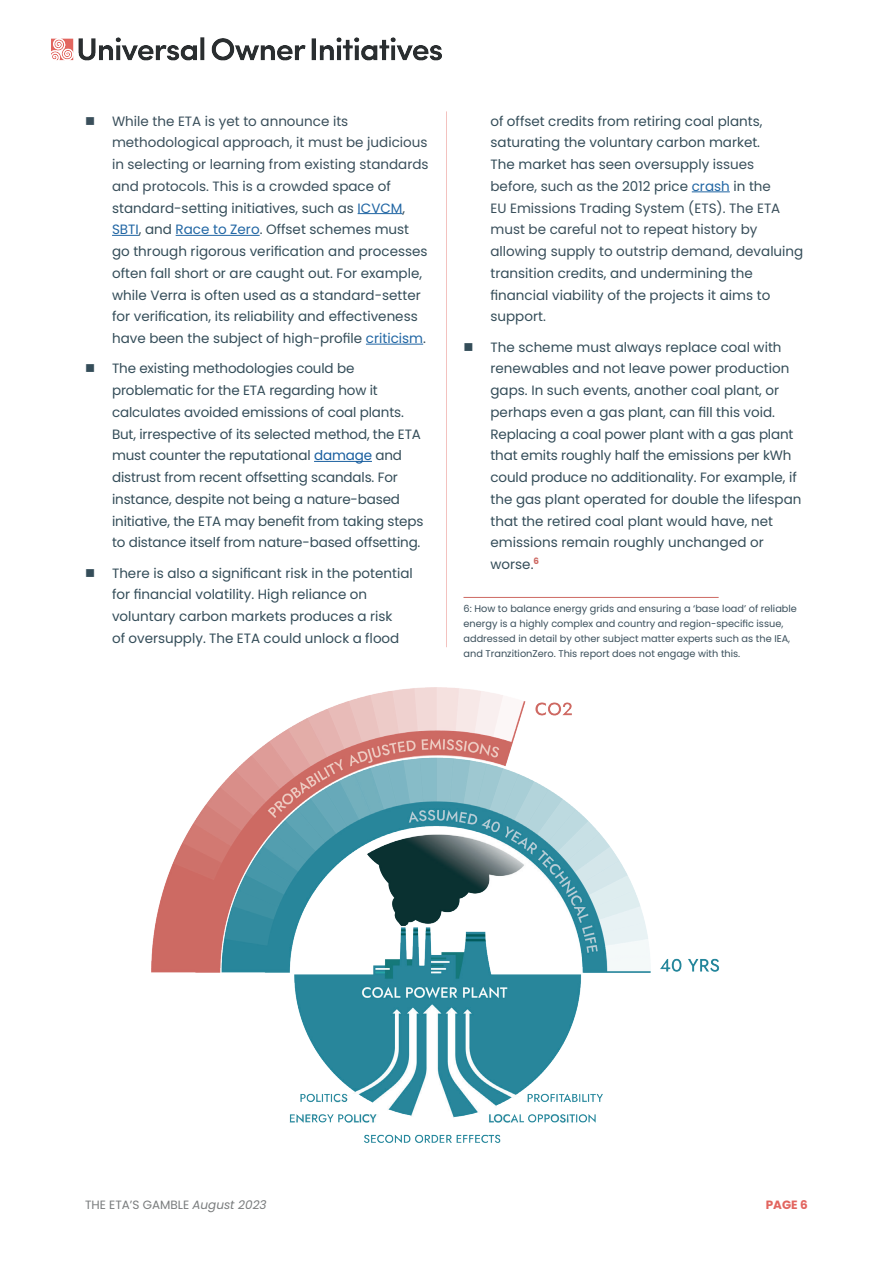
<style>
.page{position:relative;width:893px;height:1263px;background:#fff}
.page>*{position:absolute;margin:0;border:0;box-sizing:border-box;transform-origin:0 0}
.t1{font:13.5px/21.8px "Poppins";color:#344d59}
.t2{font:12px "Poppins";color:#797c7d}
.t3{font:700 12px "Poppins";color:#e2655f}
.t4{font:9.75px/15px "Poppins";color:#3a4f5b}
.s1{color:#3a4f5b}
.s2{color:#2166a4}
.s3{color:#175d9e}
.s4{font-style:italic}
</style>
<div class="page">
<hr style="left:358px;top:213px;width:45px;height:1px;background:#2166a4">
<svg style="left:112px;top:235px;width:27px;height:1px"></svg>
<hr style="left:176px;top:235px;width:84px;height:1px;background:#2166a4">
<hr style="left:366px;top:344px;width:57px;height:1px;background:#2166a4">
<hr style="left:314px;top:461px;width:58px;height:1px;background:#175d9e">
<hr style="left:692px;top:192px;width:38px;height:1px;background:#2166a4">
<hr style="left:463px;top:597px;width:256px;height:1px;background:#cd6862">
<hr style="left:446px;top:111px;width:1px;height:536px;background:#e2665f">
<img style="left:151px;top:688px;width:569px;height:455px">
<img style="left:51px;top:37px;width:391px;height:24px">
<p class="t1" style="left:112px;top:110px;width:318px"><span class="s1">While the ETA is yet to announce its methodological approach, it must be judicious in selecting or learning from existing standards and protocols. This is a crowded s</span>pace of standard-setting initiatives, such as <span class="s2">ICVCM</span>, <span class="s2">SBTI</span>, and <span class="s2">Race to Zero</span>. Offset schemes must go through rigorous verification and processes often fall short or are caught out. For example, while Verra is often used as a standard-setter for verification, its reliability and effectiveness have been the subject of high-profile <span class="s2">criticism</span>.</p>
<p class="t1" style="left:112px;top:358px;width:313px">The existing methodologies could be problematic for the ETA regarding how it calculates avoided emissions of coal plants.<br>But, irrespective of its selected method, the ETA must counter the reputational <span class="s3">damage</span> and distrust from recent offsetting scandals. For instance, despite not being a nature-based initiative, the ETA may benefit from taking steps to distance itself from nature-based offsetting.</p>
<p class="t1" style="left:112px;top:562px;width:302px">There is also a significant risk in the potential for financial volatility. High reliance on voluntary carbon markets produces a risk<br>of oversupply. The ETA could unlock a flood</p>
<p class="t1" style="left:490px;top:110px;width:314px">of offset credits from retiring coal plants, saturating the voluntary carbon market.<br>The market has seen oversupply i<span class="s1">ssues before, such as th</span>e 2012 price <span class="s2">crash</span> in th<span class="s1">e<br>EU Emissions Trading System (ETS). The ETA must be careful not to repeat history by allowing supply to outstrip demand, de</span>valuing transition credits, and undermining the financial viability of the projects it aims to support.</p>
<p class="t1" style="left:490px;top:336px;width:312px">The scheme must always replace coal with renewables and not leave power production gaps. In such events, another coal plant, or perhaps even a gas plant, can fill this void.<br>Replacing a coal power plant with a gas plant that emits roughly half the emissions per kWh could produce no additionality. For example, if the gas plant operated for double the lifespan that the retired coal plant would have, net emissions remain roughly unchanged or worse.<sup>6</sup></p>
<p class="t4" style="left:463px;top:601px;width:335px">6: How to balance energy grids and ensuring a ‘base load’ of reliable energy is a highly complex and country and region-specific issue, addressed in detail by other subject matter experts such as the IEA, and TranzitionZero. This report does not engage with this.</p>
<p class="t2" style="left:85px;top:1198px;width:183px">THE ETA’S GAMBLE <span class="s4">August 2023</span></p>
<p class="t3" style="left:766px;top:1198px;width:44px">PAGE 6</p>
</div>
